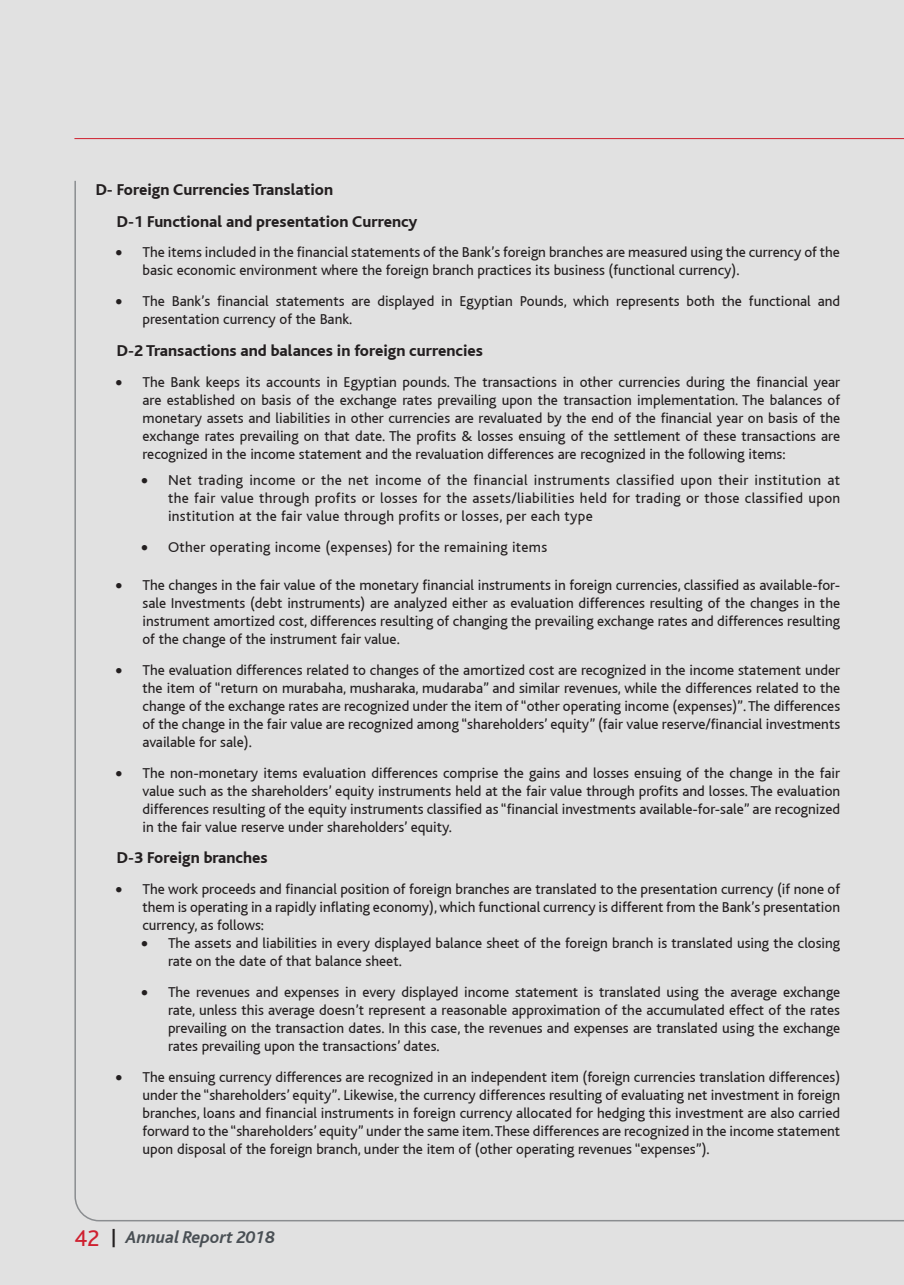
<style>
.page{position:relative;width:904px;height:1285px;background:#fff}
.page>*{position:absolute;margin:0;border:0;box-sizing:border-box;transform-origin:0 0}
.t1{font:italic 700 18px "Bliss";color:#494f54}
.t2{font:800 16.5px/31.8px "Bliss";color:#231f20}
.t3{font:15px/18px "Bliss";color:#231f20;text-align:justify}
.t4{font:15px "Bliss";letter-spacing:.02em;color:#231f20}
.s1{font-weight:400;font-style:normal;font-size:24px;color:#cf202f}
.s2{color:#231f20}
</style>
<div class="page">
<div style="left:0;top:0;width:904px;height:1284px;background:#e1e1e1"></div>
<hr style="left:74px;top:138px;width:830px;height:1px;background:#cf202f">
<p class="t2" style="left:117px;top:174px;width:302px;text-indent:-21px">D- Foreign Currencies Translation<br>D-1 Functional and presentation Currency</p>
<p class="t3" style="left:142px;top:244px;width:699px;text-indent:-27px">• The items included in the financial statements of the Bank’s foreign branches are measured using the currency of the basic economic environment where the foreign branch practices its business (functional currency).</p>
<p class="t3" style="left:142px;top:292px;width:699px;text-indent:-27px">• The Bank’s financial statements are displayed in Egyptian Pounds, which represents both the functional and presentation currency of the Bank.</p>
<p class="t2" style="left:117px;top:335px;width:367px">D-2 Transactions and balances in foreign currencies</p>
<p class="t3" style="left:142px;top:373px;width:699px;text-indent:-27px">• The Bank keeps its accounts in Egyptian pounds. The transactions in other currencies during the financial year are established on basis of the exchange rates prevailing upon the transaction implementation. The balances of monetary assets and liabilities in other currencies are revaluated by the end of the financial year on basis of the exchange rates prevailing on that date. The profits &amp; losses ensuing of the settlement of these transactions are recognized in the income statement and the revaluation differences are recognized in the following items:</p>
<p class="t3" style="left:168px;top:471px;width:673px;text-indent:-27px">• Net trading income or the net income of the financial instruments classified upon their institution at the fair value through profits or losses for the assets/liabilities held for trading or those classified upon institution at the fair value through profits or losses, per each type</p>
<p class="t4" style="left:141px;top:539px;width:408px">• Other operating income (expenses) for the remaining items</p>
<p class="t3" style="left:142px;top:576px;width:699px;text-indent:-27px">• The changes in the fair value of the monetary financial instruments in foreign currencies, classified as available-for&shy;sale Investments (debt instruments) are analyzed either as evaluation differences resulting of the changes in the instrument amortized cost, differences resulting of changing the prevailing exchange rates and differences resulting of the change of the instrument fair value.</p>
<p class="t3" style="left:142px;top:661px;width:699px;text-indent:-27px">• The evaluation differences related to changes of the amortized cost are recognized in the income statement under the item of “return on murabaha, musharaka, mudaraba” and similar revenues, while the differences related to the change of the exchange rates are recognized under the item of “other operating income (expenses)”. The differences of the change in the fair value are recognized among “shareholders’ equity” (fair value reserve/financial investments available for sale).</p>
<p class="t3" style="left:142px;top:763px;width:699px;text-indent:-27px">• The non-monetary items evaluation differences comprise the gains and losses ensuing of the change in the fair value such as the shareholders’ equity instruments held at the fair value through profits and losses. The evaluation differences resulting of the equity instruments classified as “financial investments available-for-sale” are recognized in the fair value reserve under shareholders’ equity.</p>
<p class="t2" style="left:117px;top:842px;width:152px">D-3 Foreign branches</p>
<p class="t3" style="left:142px;top:880px;width:699px;text-indent:-27px">• The work proceeds and financial position of foreign branches are translated to the presentation currency (if none of them is operating in a rapidly inflating economy), which functional currency is different from the Bank’s presentation currency, as follows:</p>
<p class="t3" style="left:168px;top:934px;width:673px;text-indent:-27px">• The assets and liabilities in every displayed balance sheet of the foreign branch is translated using the closing rate on the date of that balance sheet.</p>
<p class="t3" style="left:168px;top:983px;width:673px;text-indent:-27px">• The revenues and expenses in every displayed income statement is translated using the average exchange rate, unless this average doesn’t represent a reasonable approximation of the accumulated effect of the rates prevailing on the transaction dates. In this case, the revenues and expenses are translated using the exchange rates prevailing upon the transactions’ dates.</p>
<p class="t3" style="left:142px;top:1067px;width:699px;text-indent:-27px">• The ensuing currency differences are recognized in an independent item (foreign currencies translation differences) under the “shareholders’ equity”. Likewise, the currency differences resulting of evaluating net investment in foreign branches, loans and financial instruments in foreign currency allocated for hedging this investment are also carried forward to the “shareholders’ equity” under the same item. These differences are recognized in the income statement upon disposal of the foreign branch, under the item of (other operating revenues “expenses”).</p>
<p class="t1" style="left:74px;top:1227px;width:202px"><span class="s1">42</span> <span class="s2">|</span> Annual Report 2018</p>
</div>
